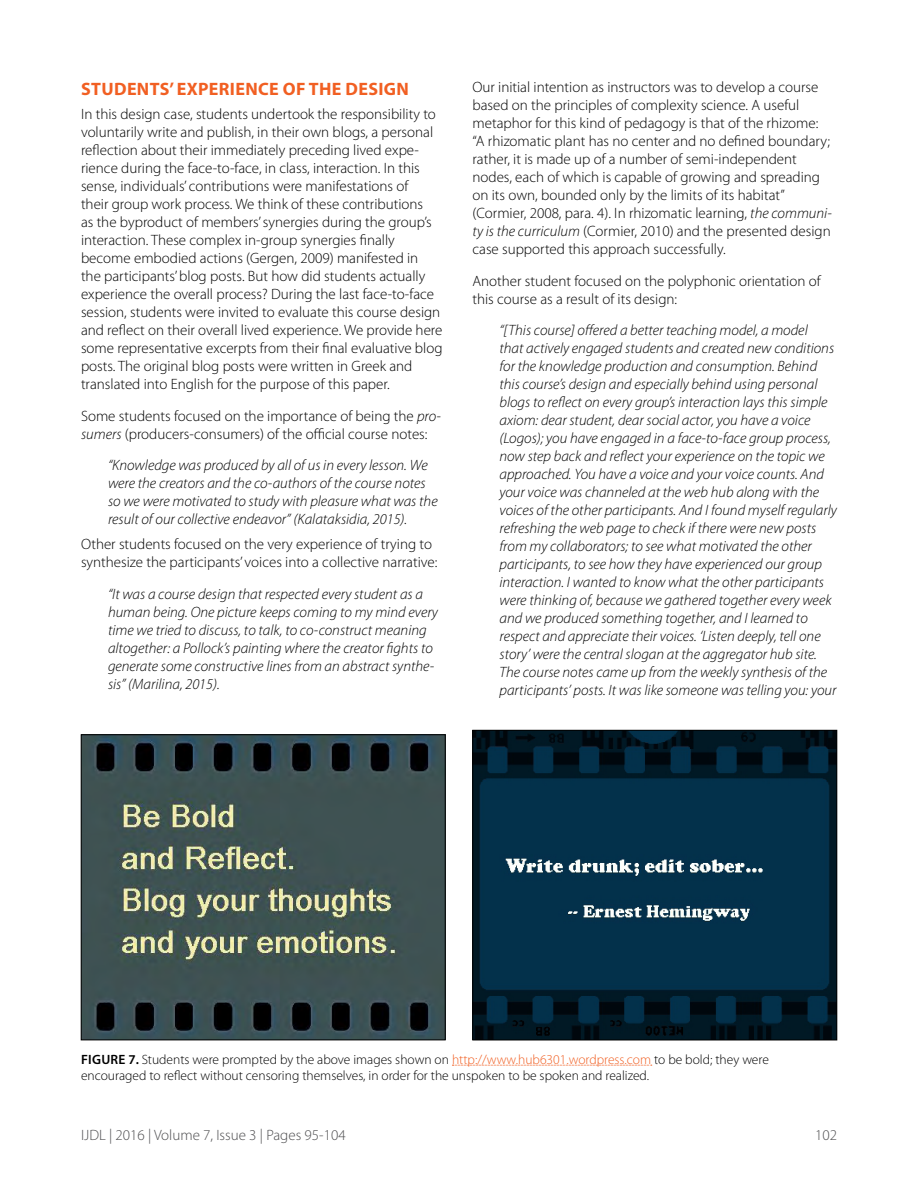
<style>
.page{position:relative;width:918px;height:1188px;background:#fff}
.page>*{position:absolute;margin:0;border:0;box-sizing:border-box;transform-origin:0 0}
.t1{font:700 18px "Myriad Pro";letter-spacing:.02em;color:#f15f22}
.t2{font:300 15px/18px "Myriad Pro";color:#000}
.t3{font:italic 300 15px/18px "Myriad Pro";color:#000}
.t4{font:300 15px "Myriad Pro";color:#4d4d4f}
.t5{font:300 13.5px/16.2px "Myriad Pro";color:#000}
.s1{font-style:italic}
.s2{font-weight:600}
.s3{color:#f15f22}
</style>
<div class="page">
<img style="left:83px;top:737px;width:360px;height:301px">
<div style="left:81px;top:735px;width:364px;height:305px;border:1px solid #000"></div>
<img style="left:475px;top:732px;width:360px;height:306px">
<div style="left:473px;top:730px;width:364px;height:310px;border:1px solid #000"></div>
<svg style="left:452px;top:1065px;width:200px;height:1px"></svg>
<p class="t1" style="left:81px;top:78px;width:329px">STUDENTS’ EXPERIENCE OF THE DESIGN</p>
<p class="t2" style="left:81px;top:106px;width:363px">In this design case, students undertook the responsibility to voluntarily write and publish, in their own blogs, a personal reflection about their immediately preceding lived expe&shy;rience during the face-to-face, in class, interaction. In this sense, individuals’ contributions were manifestations of<br>their group work process. We think of these contributions<br>as the byproduct of members’ synergies during the group’s interaction. These complex in-group synergies finally become embodied actions (Gergen, 2009) manifested in<br>the participants’ blog posts. But how did students actually experience the overall process? During the last face-to-face session, students were invited to evaluate this course design and reflect on their overall lived experience. We provide here some representative excerpts from their final evaluative blog posts. The original blog posts were written in Greek and translated into English for the purpose of this paper.</p>
<p class="t2" style="left:81px;top:407px;width:362px">Some students focused on the importance of being the <span class="s1">pro&shy;sumers</span> (producers-consumers) of the official course notes:</p>
<p class="t3" style="left:108px;top:457px;width:331px">“Knowledge was produced by all of us in every lesson. We were the creators and the co-authors of the course notes so we were motivated to study with pleasure what was the result of our collective endeavor” (Kalataksidia, 2015).</p>
<p class="t2" style="left:81px;top:535px;width:358px">Other students focused on the very experience of trying to synthesize the participants’ voices into a collective narrative:</p>
<p class="t3" style="left:108px;top:585px;width:332px">“It was a course design that respected every student as a human being. One picture keeps coming to my mind every time we tried to discuss, to talk, to co-construct meaning altogether: a Pollock’s painting where the creator fights to generate some constructive lines from an abstract synthe&shy;sis” (Marilina, 2015).</p>
<p class="t2" style="left:472px;top:79px;width:361px">Our initial intention as instructors was to develop a course based on the principles of complexity science. A useful metaphor for this kind of pedagogy is that of the rhizome: “A rhizomatic plant has no center and no defined boundary; rather, it is made up of a number of semi-independent nodes, each of which is capable of growing and spreading on its own, bounded only by the limits of its habitat” (Cormier, 2008, para. 4). In rhizomatic learning, <span class="s1">the communi&shy;ty is the curriculum</span> (Cormier, 2010) and the presented design case supported this approach successfully.</p>
<p class="t2" style="left:472px;top:272px;width:350px">Another student focused on the polyphonic orientation of this course as a result of its design:</p>
<p class="t3" style="left:499px;top:322px;width:339px">“[This course] offered a better teaching model, a model<br>that actively engaged students and created new conditions for the knowledge production and consumption. Behind this course’s design and especially behind using personal blogs to reflect on every group’s interaction lays this simple axiom: dear student, dear social actor, you have a voice (Logos); you have engaged in a face-to-face group process, now step back and reflect your experience on the topic we approached. You have a voice and your voice counts. And your voice was channeled at the web hub along with the voices of the other participants. And I found myself regularly refreshing the web page to check if there were new posts from my collaborators; to see what motivated the other participants, to see how they have experienced our group interaction. I wanted to know what the other participants were thinking of, because we gathered together every week and we produced something together, and I learned to respect and appreciate their voices. ‘Listen deeply, tell one story’ were the central slogan at the aggregator hub site.<br>The course notes came up from the weekly synthesis of the participants’ posts. It was like someone was telling you: your</p>
<p class="t5" style="left:81px;top:1051px;width:689px"><span class="s2">FIGURE 7.</span> Students were prompted by the above images shown on <span class="s3">http://www.hub6301.wordpress.com</span> to be bold; they were encouraged to reflect without censoring themselves, in order for the unspoken to be spoken and realized.</p>
<p class="t4" style="left:81px;top:1126px;width:266px">IJDL | 2016 | Volume 7, Issue 3 | Pages 95-104</p>
<p class="t4" style="left:815px;top:1126px;width:23px">102</p>
</div>
